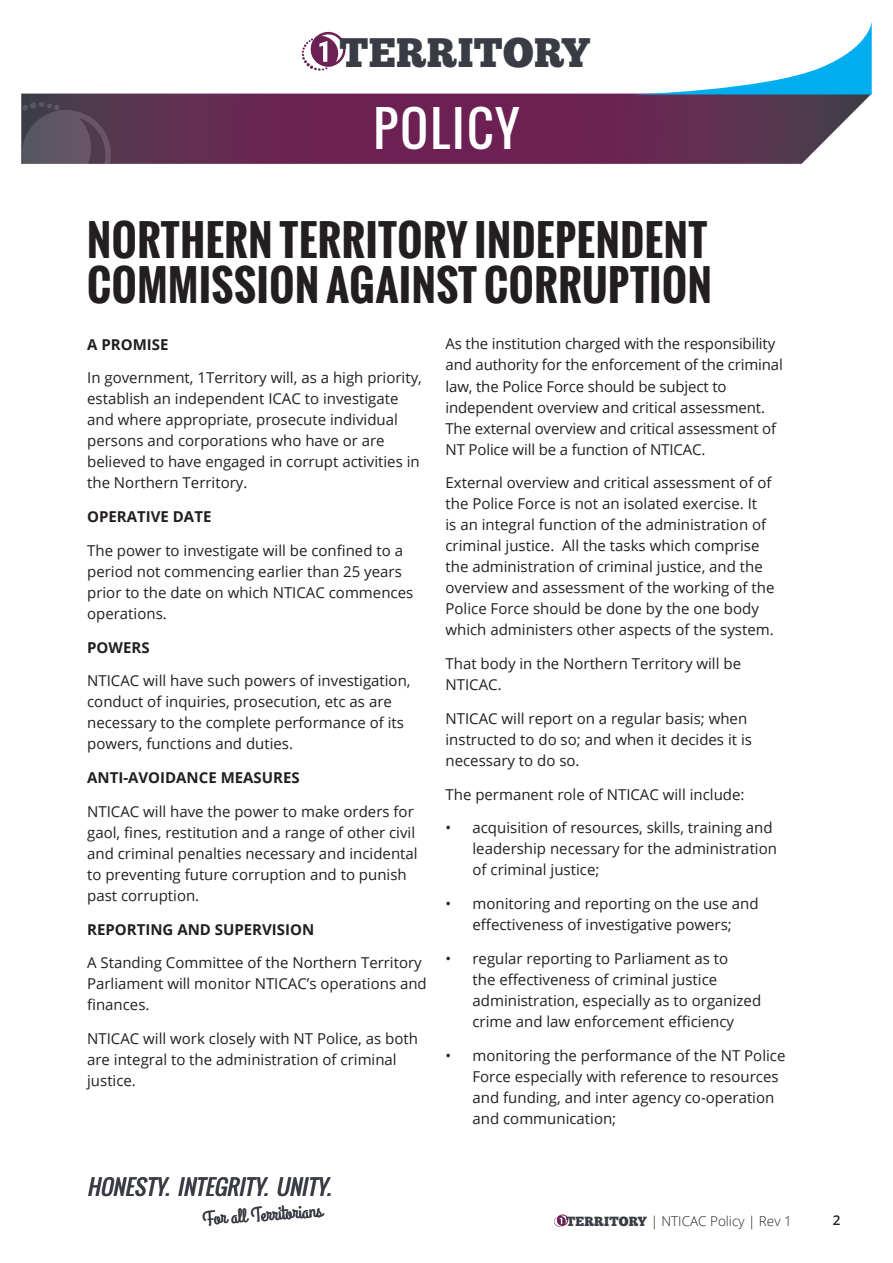
<style>
.page{position:relative;width:893px;height:1263px;background:#fff}
.page>*{position:absolute;margin:0;border:0;box-sizing:border-box;transform-origin:0 0}
.t1{font:48px "Oswald";letter-spacing:.05em;color:#fff}
.t2{font:700 42px/45px "Oswald";letter-spacing:.015em;color:#231f20}
.t3{font:41.25px "Chunk Five";letter-spacing:.01em;color:#393c44}
.t4{font:italic 21.3px "Oswald";color:#393c44}
.t5{font:19.65px "Grand Hotel";color:#393c44}
.t6{font:15px/21px "Open Sans";color:#231f20}
.t7{font:700 15px "Open Sans";color:#231f20}
.t8{font:300 13.5px "Open Sans";color:#231f20}
.t9{font:600 13.5px "Open Sans";color:#231f20}
.s1{font-family:"Chunk Five";font-weight:400;font-size:13.2px;color:#393c44}
</style>
<div class="page">
<div style="left:557px;top:1214px;width:11px;height:12px;border:1px solid #6d2053;border-radius:50%"></div>
<svg style="left:554px;top:1216px;width:12px;height:11px"></svg>
<svg style="left:21px;top:94px;width:851px;height:70px;background:#6b335a"></svg>
<svg style="left:632px;top:22px;width:240px;height:72px"></svg>
<div style="left:311px;top:32px;width:35px;height:35px;border:3px solid #6d2053;border-radius:50%"></div>
<svg style="left:302px;top:36px;width:36px;height:35px"></svg>
<svg style="left:21px;top:102px;width:99px;height:62px;background:#584b5a"></svg>
<h3 class="t3" style="left:339px;top:28px;width:252px">TERRITORY</h3>
<h1 class="t1" style="left:374px;top:92px;width:147px">POLICY</h1>
<h2 class="t2" style="left:87px;top:217px;width:626px">NORTHERN TERRITORY INDEPENDENT<br>COMMISSION AGAINST CORRUPTION</h2>
<p class="t7" style="left:87px;top:333px;width:83px">A PROMISE</p>
<p class="t6" style="left:87px;top:367px;width:336px">In government, 1Territory will, as a high priority, establish an independent ICAC to investigate and where appropriate, prosecute individual persons and corporations who have or are believed to have engaged in corrupt activities in the Northern Territory.</p>
<p class="t7" style="left:87px;top:506px;width:126px">OPERATIVE DATE</p>
<p class="t6" style="left:87px;top:539px;width:328px">The power to investigate will be confined to a period not commencing earlier than 25 years prior to the date on which NTICAC commences operations.</p>
<p class="t7" style="left:87px;top:636px;width:64px">POWERS</p>
<p class="t6" style="left:87px;top:670px;width:325px">NTICAC will have such powers of investigation, conduct of inquiries, prosecution, etc as are necessary to the complete performance of its powers, functions and duties.</p>
<p class="t7" style="left:87px;top:767px;width:214px">ANTI-AVOIDANCE MEASURES</p>
<p class="t6" style="left:87px;top:800px;width:332px">NTICAC will have the power to make orders for gaol, fines, restitution and a range of other civil and criminal penalties necessary and incidental to preventing future corruption and to punish past corruption.</p>
<p class="t7" style="left:87px;top:918px;width:229px">REPORTING AND SUPERVISION</p>
<p class="t6" style="left:87px;top:952px;width:341px">A Standing Committee of the Northern Territory<br>Parliament will monitor NTICAC’s operations and finances.</p>
<p class="t6" style="left:87px;top:1028px;width:332px">NTICAC will work closely with NT Police, as both are integral to the administration of criminal justice.</p>
<p class="t6" style="left:445px;top:333px;width:339px">As the institution charged with the responsibility and authority for the enforcement of the criminal law, the Police Force should be subject to independent overview and critical assessment.<br>The external overview and critical assessment of NT Police will be a function of NTICAC.</p>
<p class="t6" style="left:445px;top:472px;width:330px">External overview and critical assessment of of the Police Force is not an isolated exercise. It<br>is an integral function of the administration of criminal justice. All the tasks which comprise the administration of criminal justice, and the overview and assessment of the working of the Police Force should be done by the one body which administers other aspects of the system.</p>
<p class="t6" style="left:445px;top:653px;width:297px">That body in the Northern Territory will be<br>NTICAC.</p>
<p class="t6" style="left:445px;top:707px;width:308px">NTICAC will report on a regular basis; when instructed to do so; and when it decides it is necessary to do so.</p>
<p class="t6" style="left:445px;top:783px;width:301px">The permanent role of NTICAC will include:</p>
<p class="t6" style="left:472px;top:817px;width:306px;text-indent:-27px">• acquisition of resources, skills, training and leadership necessary for the administration of criminal justice;</p>
<p class="t6" style="left:445px;top:893px;width:315px;text-align:center">• monitoring and reporting on the use and effectiveness of investigative powers;</p>
<p class="t6" style="left:472px;top:947px;width:290px;text-indent:-27px">• regular reporting to Parliament as to<br>the effectiveness of criminal justice administration, especially as to organized crime and law enforcement efficiency</p>
<p class="t6" style="left:472px;top:1044px;width:314px;text-indent:-27px">• monitoring the performance of the NT Police Force especially with reference to resources and funding, and inter agency co-operation and communication;</p>
<h3 class="t4" style="left:87px;top:1171px;width:251px">HONESTY. INTEGRITY. UNITY.</h3>
<h3 class="t5" style="left:202px;top:1206px;width:122px;rotate:-4deg">For all Territorians</h3>
<p class="t8" style="left:566px;top:1211px;width:227px"><span class="s1">TERRITORY</span> | NTICAC Policy | Rev 1</p>
<p class="t9" style="left:833px;top:1211px;width:9px">2</p>
</div>
